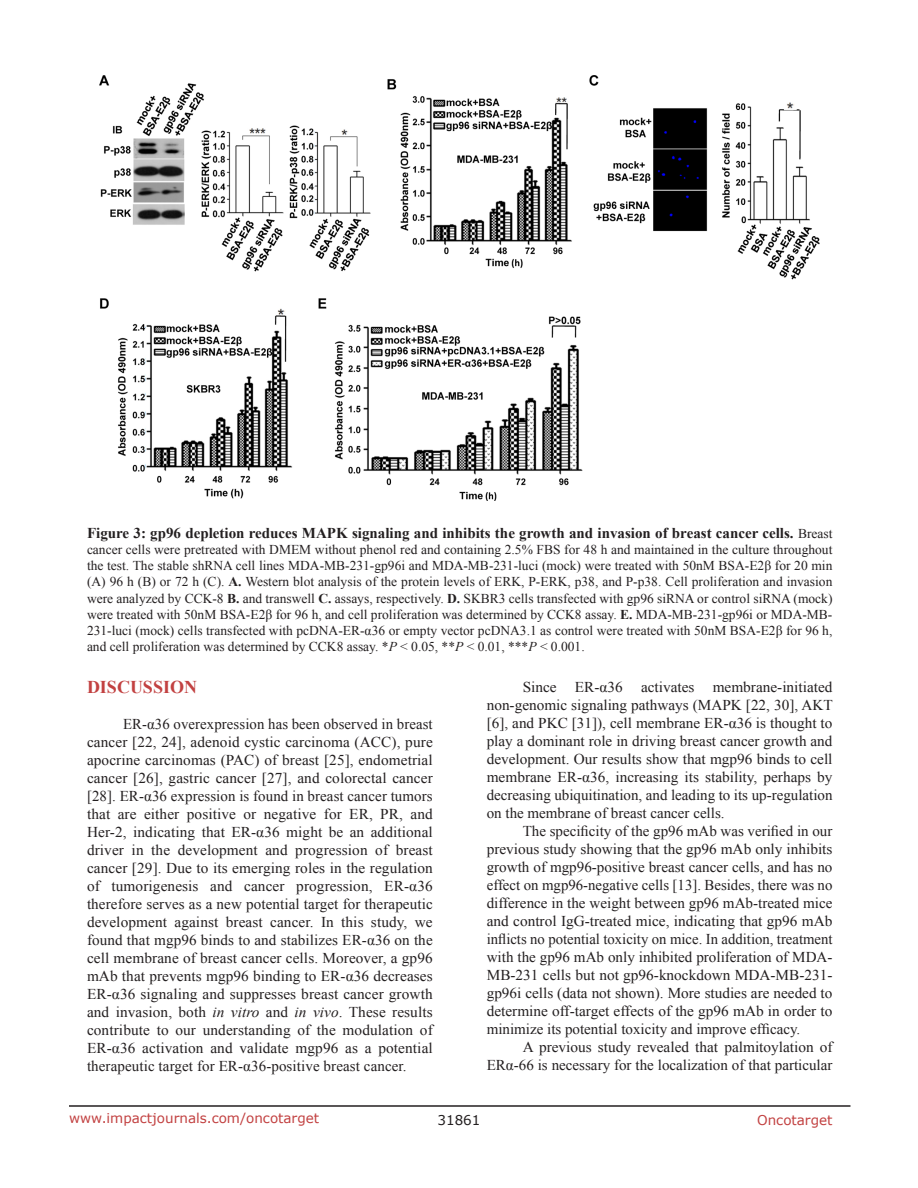
<style>
.page{position:relative;width:918px;height:1188px;background:#fff}
.page>*{position:absolute;margin:0;border:0;box-sizing:border-box;transform-origin:0 0}
.Heading{font:700 18px "Times New Roman";color:#c24141}
.BodyText{font:15px/18px "Times New Roman";color:#231f20;text-align:justify}
.FigureText{font:700 15px "Times New Roman";color:#231f20}
.FigureText-2{font:13.5px/16.2px "Times New Roman";color:#231f20;text-align:justify}
.t1{font:13.5px "Verdana";color:#c24141}
.t2{font:13.5px "Verdana";color:#231f20}
.s1{font-weight:400;font-size:13.5px}
.s2{font-weight:700}
.s3{font-style:italic}
</style>
<div class="page">
<hr style="left:69px;top:1105px;width:781px;height:2px;background:#231f20">
<img style="left:100px;top:76px;width:720px;height:424px">
<p class="FigureText" style="left:87px;top:522px;width:747px">Figure 3: gp96 depletion reduces MAPK signaling and inhibits the growth and invasion of breast cancer cells. <span class="s1">Breast</span></p>
<p class="FigureText-2" style="left:87px;top:541px;width:747px">cancer cells were pretreated with DMEM without phenol red and containing 2.5% FBS for 48 h and maintained in the culture throughout the test. The stable shRNA cell lines MDA-MB-231-gp96i and MDA-MB-231-luci (mock) were treated with 50nM BSA-E2β for 20 min (A) 96 h (B) or 72 h (C). <span class="s2">A.</span> Western blot analysis of the protein levels of ERK, P-ERK, p38, and P-p38. Cell proliferation and invasion were analyzed by CCK-8 <span class="s2">B.</span> and transwell <span class="s2">C.</span> assays, respectively. <span class="s2">D.</span> SKBR3 cells transfected with gp96 siRNA or control siRNA (mock) were treated with 50nM BSA-E2β for 96 h, and cell proliferation was determined by CCK8 assay. <span class="s2">E.</span> MDA-MB-231-gp96i or MDA-MB-231-luci (mock) cells transfected with pcDNA-ER-α36 or empty vector pcDNA3.1 as control were treated with 50nM BSA-E2β for 96 h, and cell proliferation was determined by CCK8 assay. *<span class="s3">P</span> &lt; 0.05, **<span class="s3">P</span> &lt; 0.01, ***<span class="s3">P</span> &lt; 0.001.</p>
<p class="Heading" style="left:87px;top:675px;width:112px">DISCUSSION</p>
<p class="BodyText" style="left:87px;top:715px;width:347px;text-indent:36px">ER-α36 overexpression has been observed in breast cancer [22, 24], adenoid cystic carcinoma (ACC), pure apocrine carcinomas (PAC) of breast [25], endometrial cancer [26], gastric cancer [27], and colorectal cancer [28]. ER-α36 expression is found in breast cancer tumors that are either positive or negative for ER, PR, and Her-2, indicating that ER-α36 might be an additional driver in the development and progression of breast cancer [29]. Due to its emerging roles in the regulation of tumorigenesis and cancer progression, ER-α36 therefore serves as a new potential target for therapeutic development against breast cancer. In this study, we found that mgp96 binds to and stabilizes ER-α36 on the cell membrane of breast cancer cells. Moreover, a gp96 mAb that prevents mgp96 binding to ER-α36 decreases ER-α36 signaling and suppresses breast cancer growth and invasion, both <span class="s3">in vitro</span> and <span class="s3">in vivo</span>. These results contribute to our understanding of the modulation of ER-α36 activation and validate mgp96 as a potential therapeutic target for ER-α36-positive breast cancer.</p>
<p class="BodyText" style="left:487px;top:677px;width:348px;text-indent:36px">Since ER-α36 activates membrane-initiated non-genomic signaling pathways (MAPK [22, 30], AKT [6], and PKC [31]), cell membrane ER-α36 is thought to play a dominant role in driving breast cancer growth and development. Our results show that mgp96 binds to cell membrane ER-α36, increasing its stability, perhaps by decreasing ubiquitination, and leading to its up-regulation on the membrane of breast cancer cells.</p>
<p class="BodyText" style="left:487px;top:821px;width:347px;text-indent:36px">The specificity of the gp96 mAb was verified in our previous study showing that the gp96 mAb only inhibits growth of mgp96-positive breast cancer cells, and has no effect on mgp96-negative cells [13]. Besides, there was no difference in the weight between gp96 mAb-treated mice and control IgG-treated mice, indicating that gp96 mAb inflicts no potential toxicity on mice. In addition, treatment with the gp96 mAb only inhibited proliferation of MDA-MB-231 cells but not gp96-knockdown MDA-MB-231- gp96i cells (data not shown). More studies are needed to determine off-target effects of the gp96 mAb in order to minimize its potential toxicity and improve efficacy.</p>
<p class="BodyText" style="left:487px;top:1037px;width:347px;text-align:right">A previous study revealed that palmitoylation of<br>ERα-66 is necessary for the localization of that particular</p>
<p class="t1" style="left:69px;top:1109px;width:252px">www.impactjournals.com/oncotarget</p>
<p class="t2" style="left:438px;top:1111px;width:44px">31861</p>
<p class="t1" style="left:757px;top:1111px;width:77px">Oncotarget</p>
</div>
